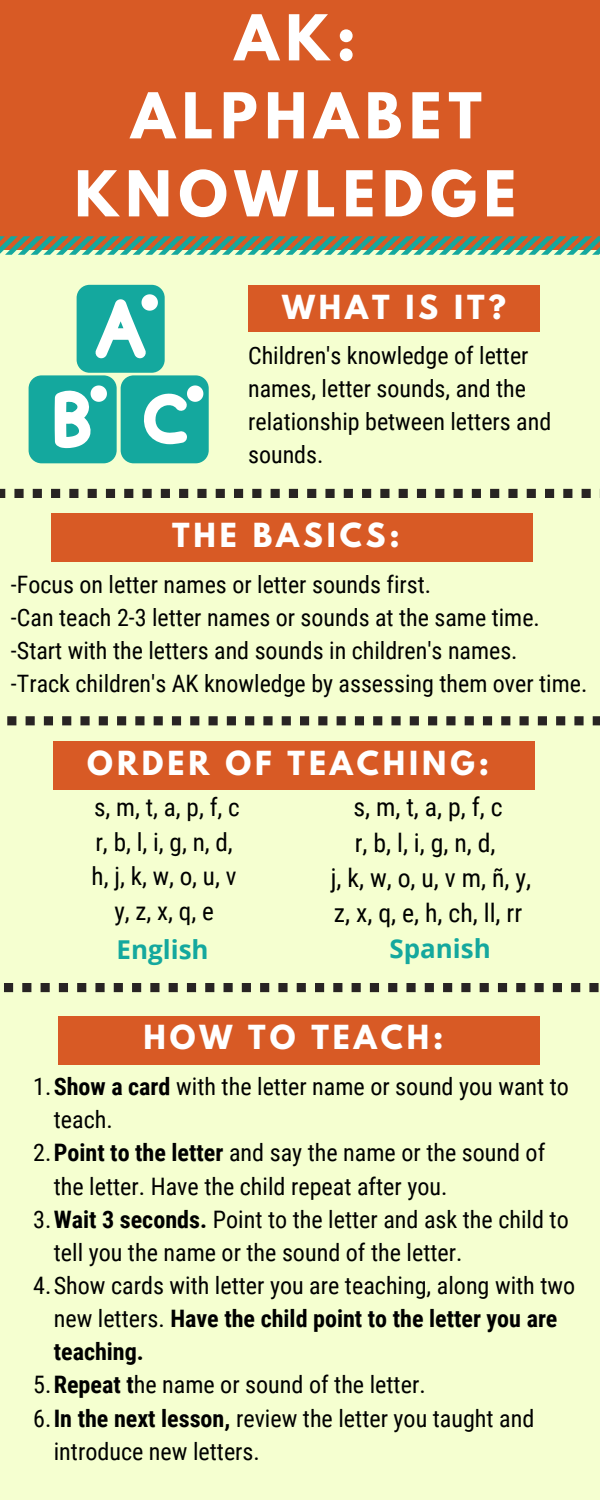
<style>
.page{position:relative;width:600px;height:1500px;background:#f5ffd0}
.page>*{position:absolute;margin:0;border:0;box-sizing:border-box;transform-origin:0 0}
.t1{font:700 56px/78px "League Spartan";letter-spacing:.125em;color:#fff;text-align:center}
.t2{font:700 29.4px "League Spartan";letter-spacing:.135em;color:#fff}
.t3{font:700 26px "Open Sans";color:#14a89e}
.t4{font:25.7px/35.4px "Roboto Condensed";color:#000;text-align:center}
.t5{font:25.1px/34.6px "Roboto Condensed";color:#000;text-align:center}
.t6{font:24.1px "Roboto Condensed";color:#000}
.t7{font:700 24.1px "Roboto Condensed";color:#000}
.t8{font:24px/33px "Roboto Condensed";color:#000}
.s1{font-weight:700}
.s2{font-weight:400}
</style>
<div class="page">
<div style="left:0;top:0;width:600px;height:250px;background:#d85a25"></div>
<svg style="left:0;top:236px;width:600px;height:19px"></svg>
<div style="left:248px;top:285px;width:292px;height:47px;background:#d85a25"></div>
<svg style="left:0;top:489px;width:280px;height:9px"></svg>
<svg style="left:289px;top:489px;width:311px;height:9px"></svg>
<div style="left:51px;top:514px;width:482px;height:48px;background:#d85a25"></div>
<svg style="left:7px;top:716px;width:284px;height:9px"></svg>
<svg style="left:300px;top:716px;width:300px;height:9px"></svg>
<svg style="left:4px;top:983px;width:302px;height:9px"></svg>
<svg style="left:315px;top:983px;width:284px;height:9px"></svg>
<div style="left:53px;top:742px;width:482px;height:48px;background:#d85a25"></div>
<div style="left:59px;top:1016px;width:481px;height:48px;background:#d85a25"></div>
<div style="left:77px;top:285px;width:88px;height:88px;background:#14a89e;border-radius:13px"></div>
<div style="left:29px;top:375px;width:88px;height:88px;background:#14a89e;border-radius:13px"></div>
<div style="left:121px;top:375px;width:88px;height:88px;background:#14a89e;border-radius:13px"></div>
<svg style="left:95px;top:294px;width:63px;height:64px"></svg>
<svg style="left:55px;top:385px;width:52px;height:63px"></svg>
<svg style="left:144px;top:385px;width:59px;height:59px"></svg>
<h1 class="t1" style="left:75px;top:6px;width:443px">AK:<br>ALPHABET<br>KNOWLEDGE</h1>
<p class="t2" style="left:282px;top:293px;width:225px">WHAT IS IT?</p>
<p class="t8" style="left:248px;top:340px;width:305px">Children's knowledge of letter names, letter sounds, and the relationship between letters and sounds.</p>
<p class="t2" style="left:172px;top:521px;width:229px">THE BASICS:</p>
<p class="t8" style="left:11px;top:568px;width:578px">-Focus on letter names or letter sounds first.<br>-Can teach 2-3 letter names or sounds at the same time. -Start with the letters and sounds in children's names.<br>-Track children's AK knowledge by assessing them over time.</p>
<p class="t2" style="left:87px;top:749px;width:403px">ORDER OF TEACHING:</p>
<p class="t5" style="left:92px;top:790px;width:150px">s, m, t, a, p, f, c r, b, l, i, g, n, d, h, j, k, w, o, u, v y, z, x, q, e</p>
<p class="t4" style="left:331px;top:790px;width:202px">s, m, t, a, p, f, c<br>r, b, l, i, g, n, d,<br>j, k, w, o, u, v m, ñ, y, z, x, q, e, h, ch, ll, rr</p>
<p class="t3" style="left:117px;top:931px;width:94px">English</p>
<p class="t3" style="left:389px;top:930px;width:103px">Spanish</p>
<p class="t2" style="left:144px;top:1023px;width:301px">HOW TO TEACH:</p>
<p class="t6" style="left:33px;top:1073px;width:537px">1.<span class="s1">Show a card</span> with the letter name or sound you want to</p>
<p class="t6" style="left:54px;top:1106px;width:60px">teach.</p>
<p class="t6" style="left:33px;top:1139px;width:514px">2.<span class="s1">Point to the letter</span> and say the name or the sound of</p>
<p class="t6" style="left:54px;top:1172px;width:395px">the letter. Have the child repeat after you.</p>
<p class="t6" style="left:33px;top:1205px;width:537px">3.<span class="s1">Wait 3 seconds.</span> Point to the letter and ask the child to</p>
<p class="t6" style="left:54px;top:1239px;width:410px">tell you the name or the sound of the letter.</p>
<p class="t6" style="left:33px;top:1272px;width:544px">4.Show cards with letter you are teaching, along with two</p>
<p class="t7" style="left:54px;top:1305px;width:505px"><span class="s2">new letters.</span> Have the child point to the letter you are</p>
<p class="t7" style="left:54px;top:1338px;width:92px">teaching.</p>
<p class="t6" style="left:33px;top:1371px;width:394px">5.<span class="s1">Repeat t</span>he name or sound of the letter.</p>
<p class="t6" style="left:33px;top:1404px;width:503px">6.<span class="s1">In the next lesson,</span> review the letter you taught and</p>
<p class="t6" style="left:54px;top:1437px;width:208px">introduce new letters.</p>
</div>
